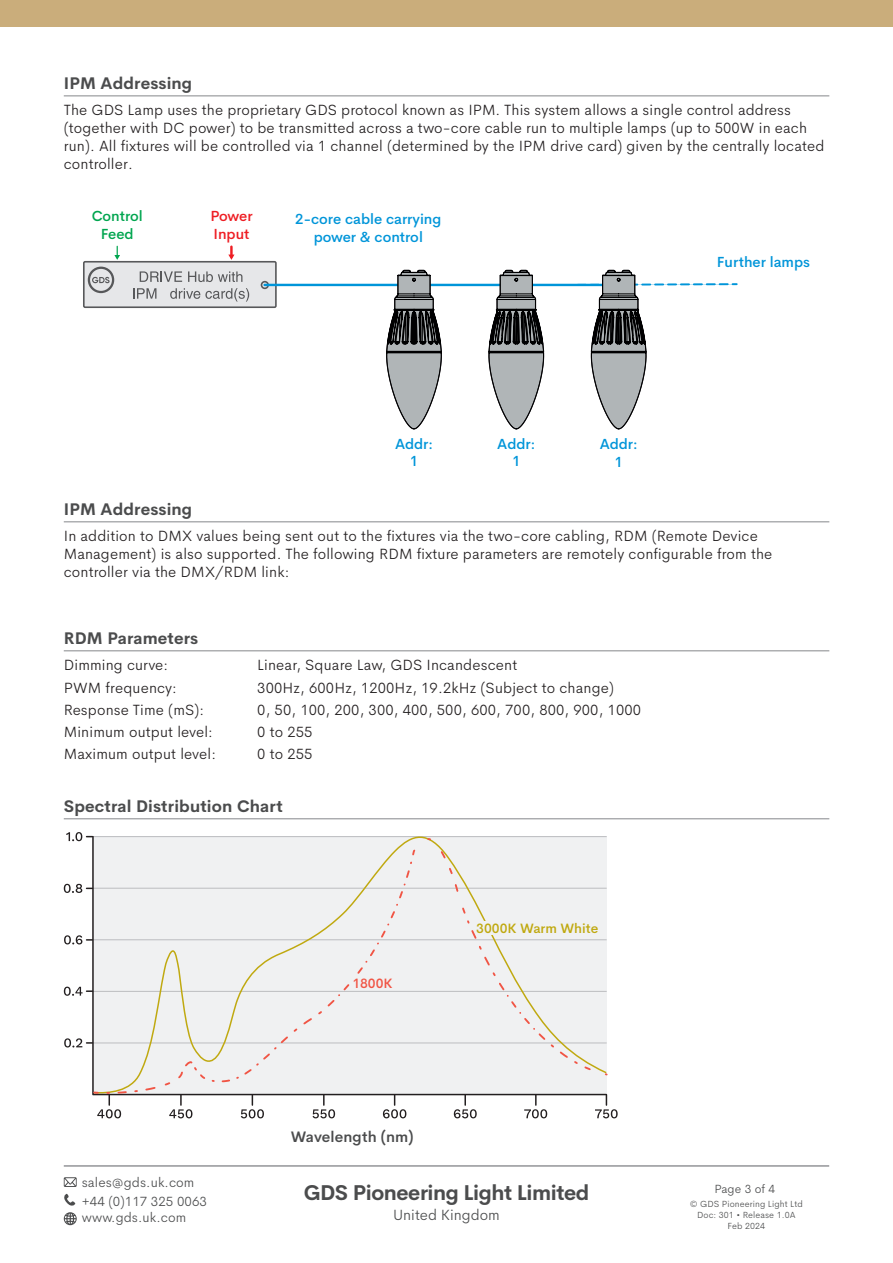
<style>
.page{position:relative;width:893px;height:1263px;background:#fff}
.page>*{position:absolute;margin:0;border:0;box-sizing:border-box;transform-origin:0 0}
.t1{font:700 21px "Cerebri Sans";letter-spacing:-.02em;color:#4b4c4d}
.Head_2_with_rule_below{font:700 16.5px "Cerebri Sans";letter-spacing:.01em;color:#4b4c4d}
.Main_body{font:300 15px/18px "Cerebri Sans";letter-spacing:.01em;color:#231f20}
.Head_1{font:600 15px "Cerebri Sans";letter-spacing:.01em;color:#4b4c4d}
.t2{font:300 15px "Cerebri Sans";color:#4b4c4d}
.t3{font:500 14.55px/17.4px "Cerebri Sans";color:#0095d9;text-align:center}
.t4{font:500 14.55px/17.4px "Cerebri Sans";color:#00a54f;text-align:center}
.t5{font:500 14.55px/17.4px "Cerebri Sans";color:#ee1d23}
.t6{font:300 13.5px/18.6px "Cerebri Sans";letter-spacing:.005em;color:#4b4c4d}
.t7{font:500 13.5px "Cerebri Sans";color:#c0a910}
.t8{font:500 13.5px "Cerebri Sans";color:#f05545}
.t9{font:300 12px "Cerebri Sans";letter-spacing:.005em;color:#4b4c4d}
.t10{font:300 9px/10.8px "Cerebri Sans";letter-spacing:.01em;color:#4b4c4d;text-align:center}
</style>
<div class="page">
<hr style="left:64px;top:1165px;width:765px;height:2px;background:#939598">
<div style="left:0;top:0;width:893px;height:27px;background:#caad7b"></div>
<svg style="left:64px;top:1177px;width:13px;height:10px"></svg>
<svg style="left:64px;top:1194px;width:11px;height:11px"></svg>
<svg style="left:64px;top:1212px;width:13px;height:13px"></svg>
<div style="left:84px;top:262px;width:192px;height:45px;background:#e6e7e9"></div>
<div style="left:83px;top:261px;width:194px;height:47px;border:2px solid #57585a"></div>
<svg style="left:88px;top:267px;width:26px;height:26px"></svg>
<svg style="left:114px;top:246px;width:6px;height:14px"></svg>
<svg style="left:228px;top:247px;width:7px;height:13px"></svg>
<svg style="left:140px;top:271px;width:42px;height:11px"></svg>
<svg style="left:188px;top:271px;width:54px;height:11px"></svg>
<svg style="left:133px;top:288px;width:23px;height:11px"></svg>
<svg style="left:170px;top:288px;width:79px;height:14px"></svg>
<div style="left:261px;top:281px;width:8px;height:8px;border:2px solid #57585a;border-radius:50%"></div>
<svg style="left:263px;top:268px;width:475px;height:162px"></svg>
<hr style="left:64px;top:95px;width:765px;height:1px;background:#939598">
<hr style="left:64px;top:521px;width:765px;height:1px;background:#939598">
<hr style="left:64px;top:650px;width:765px;height:1px;background:#939598">
<hr style="left:64px;top:818px;width:765px;height:1px;background:#939598">
<svg style="left:64px;top:1038px;width:27px;height:9px"></svg>
<svg style="left:64px;top:987px;width:27px;height:9px"></svg>
<svg style="left:64px;top:935px;width:27px;height:9px"></svg>
<svg style="left:64px;top:884px;width:27px;height:9px"></svg>
<svg style="left:66px;top:832px;width:25px;height:9px"></svg>
<svg style="left:169px;top:1096px;width:23px;height:22px"></svg>
<svg style="left:241px;top:1096px;width:23px;height:22px"></svg>
<svg style="left:312px;top:1096px;width:23px;height:22px"></svg>
<svg style="left:383px;top:1096px;width:23px;height:22px"></svg>
<svg style="left:454px;top:1096px;width:23px;height:22px"></svg>
<svg style="left:524px;top:1096px;width:23px;height:22px"></svg>
<svg style="left:595px;top:1096px;width:23px;height:22px"></svg>
<svg style="left:97px;top:1095px;width:47px;height:23px"></svg>
<svg style="left:92px;top:835px;width:516px;height:260px"></svg>
<div style="left:350px;top:976px;width:44px;height:14px;background:#f0f1f2"></div>
<p class="Head_2_with_rule_below" style="left:64px;top:70px;width:130px">IPM Addressing</p>
<p class="Main_body" style="left:64px;top:100px;width:762px">The GDS Lamp uses the proprietary GDS protocol known as IPM. This system allows a single control address (together with DC power) to be transmitted across a two-core cable run to multiple lamps (up to 500W in each run). All fixtures will be controlled via 1 channel (determined by the IPM drive card) given by the centrally located controller.</p>
<p class="t4" style="left:92px;top:206px;width:53px">Control<br>Feed</p>
<p class="t5" style="left:211px;top:206px;width:44px">Power<br>Input</p>
<p class="t3" style="left:295px;top:209px;width:148px">2-core cable carrying power &amp; control</p>
<p class="t3" style="left:395px;top:434px;width:40px">Addr:<br>1</p>
<p class="t3" style="left:497px;top:434px;width:40px">Addr:<br>1</p>
<p class="t3" style="left:600px;top:434px;width:40px">Addr:<br>1</p>
<p class="t3" style="left:717px;top:252px;width:95px">Further lamps</p>
<p class="Head_2_with_rule_below" style="left:64px;top:496px;width:130px">IPM Addressing</p>
<p class="Main_body" style="left:64px;top:526px;width:710px">In addition to DMX values being sent out to the fixtures via the two-core cabling, RDM (Remote Device<br>Management) is also supported. The following RDM fixture parameters are remotely configurable from the controller via the DMX/RDM link:</p>
<p class="Head_2_with_rule_below" style="left:64px;top:625px;width:136px">RDM Parameters</p>
<p class="Main_body" style="left:64px;top:655px;width:106px">Dimming curve:</p>
<p class="Main_body" style="left:257px;top:655px;width:261px">Linear, Square Law, GDS Incandescent</p>
<p class="Main_body" style="left:64px;top:677px;width:115px">PWM frequency:</p>
<p class="Main_body" style="left:257px;top:677px;width:358px">300Hz, 600Hz, 1200Hz, 19.2kHz (Subject to change)</p>
<p class="Main_body" style="left:64px;top:699px;width:142px">Response Time (mS):</p>
<p class="Main_body" style="left:257px;top:699px;width:385px">0, 50, 100, 200, 300, 400, 500, 600, 700, 800, 900, 1000</p>
<p class="Main_body" style="left:64px;top:722px;width:151px">Minimum output level:</p>
<p class="Main_body" style="left:257px;top:722px;width:57px">0 to 255</p>
<p class="Main_body" style="left:64px;top:744px;width:154px">Maximum output level:</p>
<p class="Main_body" style="left:257px;top:744px;width:57px">0 to 255</p>
<p class="Head_2_with_rule_below" style="left:64px;top:793px;width:220px">Spectral Distribution Chart</p>
<p class="t8" style="left:352px;top:972px;width:42px">1800K</p>
<p class="Head_1" style="left:291px;top:1124px;width:124px">Wavelength (nm)</p>
<p class="t7" style="left:476px;top:917px;width:124px">3000K Warm White</p>
<p class="t6" style="left:82px;top:1172px;width:127px">sales@gds.uk.com +44 (0)117 325 0063</p>
<p class="t6" style="left:82px;top:1207px;width:106px">www.gds.uk.com</p>
<p class="t10" style="left:690px;top:1198px;width:114px">© GDS Pioneering Light Ltd<br>Doc: 301 • Release 1.0A<br>Feb 2024</p>
<h1 class="t1" style="left:304px;top:1175px;width:287px">GDS Pioneering Light Limited</h1>
<p class="t2" style="left:393px;top:1203px;width:108px">United Kingdom</p>
<p class="t9" style="left:715px;top:1179px;width:62px">Page 3 of 4</p>
</div>
